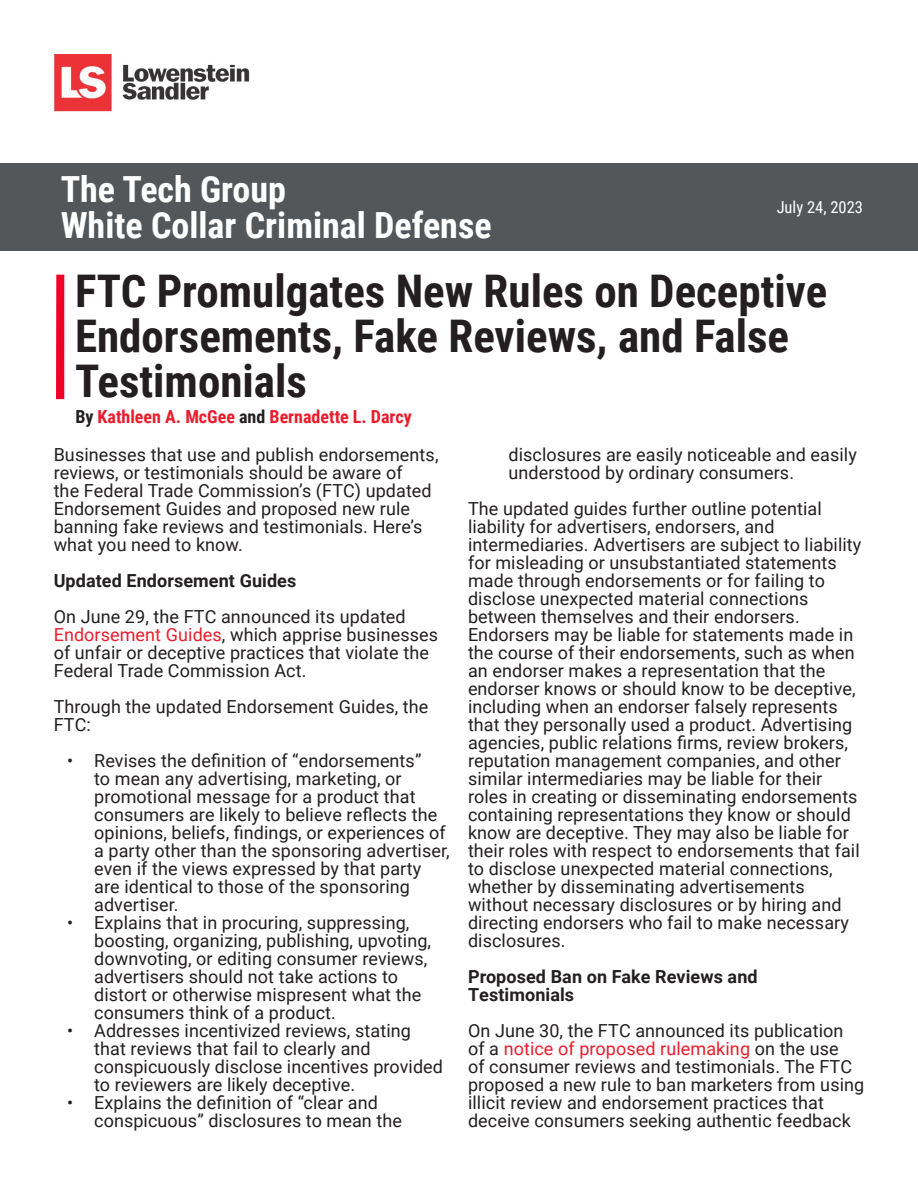
<style>
.page{position:relative;width:918px;height:1188px;background:#fff}
.page>*{position:absolute;margin:0;border:0;box-sizing:border-box;transform-origin:0 0}
.t1{font:700 45px/45px "Roboto Condensed";color:#231f20}
.t2{font:700 36px/36px "Roboto Condensed";color:#fff}
.Body{font:18px/18px "Roboto";letter-spacing:.005em;color:#231f20}
.Body-2{font:700 18px/18px "Roboto";letter-spacing:.005em;color:#231f20}
.Body-3{font:700 18px "Roboto Condensed";color:#eb1c2c}
.t3{font:16.5px "Roboto Condensed";color:#fff}
.s1{color:#231f20}
.s2{color:#eb1c2c}
</style>
<div class="page">
<div style="left:0;top:163px;width:918px;height:88px;background:#54575a"></div>
<img style="left:54px;top:54px;width:196px;height:58px">
<div style="left:56px;top:275px;width:8px;height:124px;background:#ef0027"></div>
<p class="t2" style="left:61px;top:170px;width:432px">The Tech Group<br>White Collar Criminal Defense</p>
<p class="t1" style="left:75px;top:267px;width:754px">FTC Promulgates New Rules on Deceptive<br>Endorsements, Fake Reviews, and False<br>Testimonials</p>
<p class="Body-3" style="left:75px;top:404px;width:338px"><span class="s1">By</span> Kathleen A. McGee <span class="s1">and</span> Bernadette L. Darcy</p>
<p class="t3" style="left:777px;top:196px;width:88px">July 24, 2023</p>
<p class="Body" style="left:54px;top:445px;width:386px">Businesses that use and publish endorsements, reviews, or testimonials should be aware of<br>the Federal Trade Commission’s (FTC) updated Endorsement Guides and proposed new rule banning fake reviews and testimonials. Here’s what you need to know.</p>
<p class="Body-2" style="left:54px;top:571px;width:244px">Updated Endorsement Guides</p>
<p class="Body" style="left:54px;top:607px;width:386px">On June 29, the FTC announced its updated <span class="s2">Endorsement Guides</span>, which apprise businesses of unfair or deceptive practices that violate the Federal Trade Commission Act.</p>
<p class="Body" style="left:54px;top:697px;width:376px">Through the updated Endorsement Guides, the<br>FTC:</p>
<p class="Body" style="left:94px;top:751px;width:357px;text-indent:-27px">• Revises the definition of “endorsements”<br>to mean any advertising, marketing, or promotional message for a product that consumers are likely to believe reflects the opinions, beliefs, findings, or experiences of a party other than the sponsoring advertiser, even if the views expressed by that party are identical to those of the sponsoring advertiser.</p>
<p class="Body" style="left:94px;top:913px;width:338px;text-indent:-27px">• Explains that in procuring, suppressing, boosting, organizing, publishing, upvoting, downvoting, or editing consumer reviews, advertisers should not take actions to distort or otherwise mispresent what the consumers think of a product.</p>
<p class="Body" style="left:94px;top:1021px;width:350px;text-indent:-27px">• Addresses incentivized reviews, stating that reviews that fail to clearly and conspicuously disclose incentives provided to reviewers are likely deceptive.</p>
<p class="Body" style="left:94px;top:1093px;width:309px;text-indent:-27px">• Explains the definition of “clear and conspicuous” disclosures to mean the</p>
<p class="Body" style="left:508px;top:445px;width:350px">disclosures are easily noticeable and easily understood by ordinary consumers.</p>
<p class="Body" style="left:468px;top:499px;width:395px">The updated guides further outline potential liability for advertisers, endorsers, and intermediaries. Advertisers are subject to liability for misleading or unsubstantiated statements made through endorsements or for failing to disclose unexpected material connections between themselves and their endorsers.<br>Endorsers may be liable for statements made in the course of their endorsements, such as when an endorser makes a representation that the endorser knows or should know to be deceptive, including when an endorser falsely represents that they personally used a product. Advertising agencies, public relations firms, review brokers, reputation management companies, and other similar intermediaries may be liable for their roles in creating or disseminating endorsements containing representations they know or should know are deceptive. They may also be liable for their roles with respect to endorsements that fail to disclose unexpected material connections, whether by disseminating advertisements without necessary disclosures or by hiring and directing endorsers who fail to make necessary disclosures.</p>
<p class="Body-2" style="left:468px;top:967px;width:291px">Proposed Ban on Fake Reviews and<br>Testimonials</p>
<p class="Body" style="left:468px;top:1021px;width:398px">On June 30, the FTC announced its publication of a <span class="s2">notice of proposed rulemaking</span> on the use<br>of consumer reviews and testimonials. The FTC proposed a new rule to ban marketers from using illicit review and endorsement practices that deceive consumers seeking authentic feedback</p>
</div>
